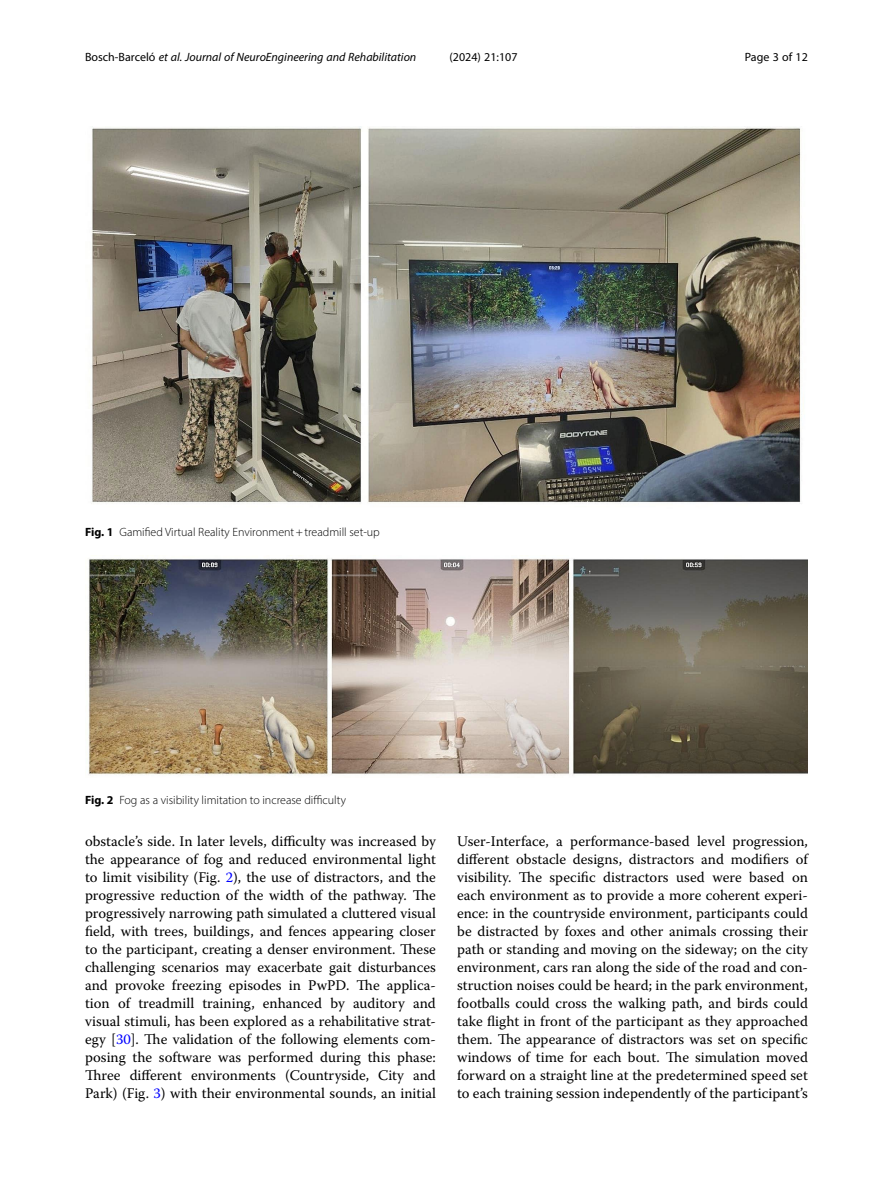
<style>
.page{position:relative;width:893px;height:1191px;background:#fff}
.page>*{position:absolute;margin:0;border:0;box-sizing:border-box;transform-origin:0 0}
.Body_Text_Indent{font:14.7px/18px "Warnock Pro";color:#000;text-align:justify}
.Figure_Caption{font:300 12px "Myriad Pro";color:#000}
.t1{font:italic 12px "Myriad Pro";color:#000}
.t2{font:12px "Myriad Pro";color:#000}
.s1{font-style:normal}
.s2{font-weight:700}
.s3{color:#00f}
</style>
<div class="page">
<img style="left:88px;top:558px;width:720px;height:217px">
<img style="left:91px;top:126px;width:711px;height:378px">
<p class="t1" style="left:85px;top:50px;width:333px"><span class="s1">Bosch-Barceló</span> et al. Journal of NeuroEngineering and Rehabilitation</p>
<p class="t2" style="left:449px;top:50px;width:70px">(2024) 21:107</p>
<p class="t2" style="left:745px;top:50px;width:65px">Page 3 of 12</p>
<p class="Figure_Caption" style="left:85px;top:525px;width:296px"><span class="s2">Fig. 1</span> Gamified Virtual Reality Environment+treadmill set-up</p>
<p class="Figure_Caption" style="left:85px;top:793px;width:262px"><span class="s2">Fig. 2</span> Fog as a visibility limitation to increase difficulty</p>
<p class="Body_Text_Indent" style="left:85px;top:832px;width:352px">obstacle’s side. In later levels, difficulty was increased by the appearance of fog and reduced environmental light to limit visibility (Fig. <span class="s3">2</span>), the use of distractors, and the progressive reduction of the width of the pathway. The progressively narrowing path simulated a cluttered visual field, with trees, buildings, and fences appearing closer to the participant, creating a denser environment. These challenging scenarios may exacerbate gait disturbances and provoke freezing episodes in PwPD. The applica&shy;tion of treadmill training, enhanced by auditory and visual stimuli, has been explored as a rehabilitative strat&shy;egy [<span class="s3">30</span>]. The validation of the following elements com&shy;posing the software was performed during this phase:<br>Three different environments (Countryside, City and Park) (Fig. <span class="s3">3</span>) with their environmental sounds, an initial</p>
<p class="Body_Text_Indent" style="left:457px;top:832px;width:352px">User-Interface, a performance-based level progression, different obstacle designs, distractors and modifiers of visibility. The specific distractors used were based on each environment as to provide a more coherent experi&shy;ence: in the countryside environment, participants could be distracted by foxes and other animals crossing their path or standing and moving on the sideway; on the city environment, cars ran along the side of the road and con&shy;struction noises could be heard; in the park environment, footballs could cross the walking path, and birds could take flight in front of the participant as they approached them. The appearance of distractors was set on specific windows of time for each bout. The simulation moved forward on a straight line at the predetermined speed set to each training session independently of the participant’s</p>
</div>
